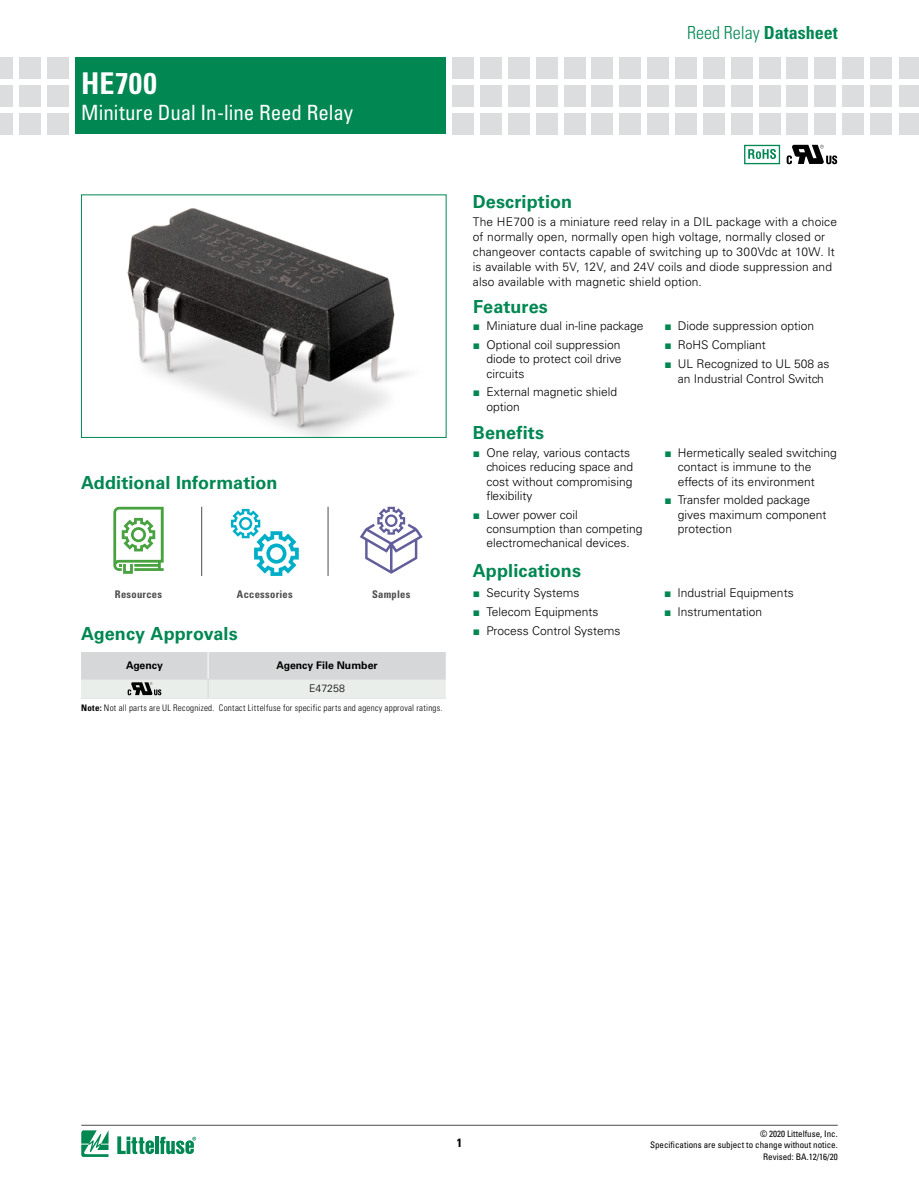
<style>
.page{position:relative;width:919px;height:1191px;background:#fff}
.page>*{position:absolute;margin:0;border:0;box-sizing:border-box;transform-origin:0 0}
.t1{font:700 condensed 30px "Univers LT Std";letter-spacing:.02em;color:#fff}
.t2{font:condensed 21px "Univers LT Std";letter-spacing:-.005em;color:#fff}
.t3{font:700 18px "Univers LT Std";letter-spacing:.005em;color:#008752}
.t4{font:300 condensed 18px "Univers LT Std";color:#008752}
.t5{font:300 12px/14.4px "Univers LT Std";color:#000}
.t6{font:700 condensed 12px "Univers LT Std";color:#000}
.t7{font:700 condensed 10.5px "Univers LT Std";letter-spacing:.025em;color:#4d4d4f}
.t8{font:700 10.5px "Univers LT Std";color:#000}
.t9{font:300 10.5px "Univers LT Std";color:#000}
.t10{font:300 condensed 9px "Univers LT Std";letter-spacing:.025em;color:#000}
.t11{font:condensed 9px/10.8px "Univers LT Std";color:#000;text-align:right}
.s1{font-weight:700}
.s2{font-family:"Arial";font-weight:400;color:#008752}
</style>
<div class="page">
<div style="left:75px;top:57px;width:371px;height:77px;background:#008752"></div>
<div style="left:47px;top:57px;width:22px;height:22px;background:#dcddde"></div>
<div style="left:47px;top:85px;width:22px;height:22px;background:#dcddde"></div>
<div style="left:47px;top:113px;width:22px;height:21px;background:#dcddde"></div>
<div style="left:19px;top:57px;width:22px;height:22px;background:#dcddde"></div>
<div style="left:19px;top:85px;width:22px;height:22px;background:#dcddde"></div>
<div style="left:19px;top:113px;width:22px;height:21px;background:#dcddde"></div>
<div style="left:0;top:57px;width:13px;height:22px;background:#dcddde"></div>
<div style="left:0;top:85px;width:13px;height:22px;background:#dcddde"></div>
<div style="left:0;top:113px;width:13px;height:21px;background:#dcddde"></div>
<div style="left:870px;top:57px;width:21px;height:22px;background:#dcddde"></div>
<div style="left:870px;top:85px;width:21px;height:22px;background:#dcddde"></div>
<div style="left:870px;top:113px;width:21px;height:21px;background:#dcddde"></div>
<div style="left:452px;top:57px;width:22px;height:22px;background:#dcddde"></div>
<div style="left:452px;top:85px;width:22px;height:22px;background:#dcddde"></div>
<div style="left:452px;top:113px;width:22px;height:21px;background:#dcddde"></div>
<div style="left:480px;top:57px;width:21px;height:22px;background:#dcddde"></div>
<div style="left:480px;top:85px;width:21px;height:22px;background:#dcddde"></div>
<div style="left:480px;top:113px;width:21px;height:21px;background:#dcddde"></div>
<div style="left:508px;top:57px;width:21px;height:22px;background:#dcddde"></div>
<div style="left:508px;top:85px;width:21px;height:22px;background:#dcddde"></div>
<div style="left:508px;top:113px;width:21px;height:21px;background:#dcddde"></div>
<div style="left:536px;top:57px;width:21px;height:22px;background:#dcddde"></div>
<div style="left:536px;top:85px;width:21px;height:22px;background:#dcddde"></div>
<div style="left:536px;top:113px;width:21px;height:21px;background:#dcddde"></div>
<div style="left:564px;top:57px;width:21px;height:22px;background:#dcddde"></div>
<div style="left:564px;top:85px;width:21px;height:22px;background:#dcddde"></div>
<div style="left:564px;top:113px;width:21px;height:21px;background:#dcddde"></div>
<div style="left:591px;top:57px;width:22px;height:22px;background:#dcddde"></div>
<div style="left:591px;top:85px;width:22px;height:22px;background:#dcddde"></div>
<div style="left:591px;top:113px;width:22px;height:21px;background:#dcddde"></div>
<div style="left:619px;top:57px;width:22px;height:22px;background:#dcddde"></div>
<div style="left:619px;top:85px;width:22px;height:22px;background:#dcddde"></div>
<div style="left:619px;top:113px;width:22px;height:21px;background:#dcddde"></div>
<div style="left:647px;top:57px;width:21px;height:22px;background:#dcddde"></div>
<div style="left:647px;top:85px;width:21px;height:22px;background:#dcddde"></div>
<div style="left:647px;top:113px;width:21px;height:21px;background:#dcddde"></div>
<div style="left:675px;top:57px;width:21px;height:22px;background:#dcddde"></div>
<div style="left:675px;top:85px;width:21px;height:22px;background:#dcddde"></div>
<div style="left:675px;top:113px;width:21px;height:21px;background:#dcddde"></div>
<div style="left:703px;top:57px;width:21px;height:22px;background:#dcddde"></div>
<div style="left:703px;top:85px;width:21px;height:22px;background:#dcddde"></div>
<div style="left:703px;top:113px;width:21px;height:21px;background:#dcddde"></div>
<div style="left:731px;top:57px;width:21px;height:22px;background:#dcddde"></div>
<div style="left:731px;top:85px;width:21px;height:22px;background:#dcddde"></div>
<div style="left:731px;top:113px;width:21px;height:21px;background:#dcddde"></div>
<div style="left:786px;top:57px;width:22px;height:22px;background:#dcddde"></div>
<div style="left:786px;top:85px;width:22px;height:22px;background:#dcddde"></div>
<div style="left:786px;top:113px;width:22px;height:21px;background:#dcddde"></div>
<div style="left:758px;top:57px;width:22px;height:22px;background:#dcddde"></div>
<div style="left:758px;top:85px;width:22px;height:22px;background:#dcddde"></div>
<div style="left:758px;top:113px;width:22px;height:21px;background:#dcddde"></div>
<div style="left:814px;top:57px;width:21px;height:22px;background:#dcddde"></div>
<div style="left:814px;top:85px;width:21px;height:22px;background:#dcddde"></div>
<div style="left:814px;top:113px;width:21px;height:21px;background:#dcddde"></div>
<div style="left:842px;top:57px;width:21px;height:22px;background:#dcddde"></div>
<div style="left:842px;top:85px;width:21px;height:22px;background:#dcddde"></div>
<div style="left:842px;top:113px;width:21px;height:21px;background:#dcddde"></div>
<div style="left:899px;top:57px;width:19px;height:22px;background:#dcddde"></div>
<div style="left:899px;top:85px;width:19px;height:22px;background:#dcddde"></div>
<div style="left:899px;top:113px;width:19px;height:21px;background:#dcddde"></div>
<hr style="left:81px;top:1124px;width:756px;height:1px;background:#4d4d4f">
<svg style="left:81px;top:1130px;width:27px;height:26px"></svg>
<hr style="left:155px;top:1136px;width:3px;height:18px;background:#008752">
<svg style="left:160px;top:1136px;width:36px;height:18px"></svg>
<svg style="left:117px;top:1136px;width:37px;height:18px"></svg>
<svg style="left:748px;top:149px;width:28px;height:10px"></svg>
<div style="left:744px;top:145px;width:36px;height:19px;border:1px solid #008752"></div>
<svg style="left:786px;top:145px;width:51px;height:19px"></svg>
<img style="left:127px;top:208px;width:282px;height:228px">
<div style="left:81px;top:194px;width:365px;height:244px;border:1px solid #008752"></div>
<hr style="left:201px;top:507px;width:1px;height:69px;background:#4d4d4f">
<hr style="left:327px;top:507px;width:1px;height:69px;background:#4d4d4f">
<svg style="left:113px;top:507px;width:51px;height:67px"></svg>
<svg style="left:231px;top:509px;width:68px;height:67px"></svg>
<svg style="left:360px;top:507px;width:62px;height:67px"></svg>
<hr style="left:81px;top:698px;width:127px;height:1px;background:#e4e6e7">
<hr style="left:208px;top:698px;width:238px;height:1px;background:#e4e6e7">
<svg style="left:81px;top:652px;width:365px;height:46px;background:#dadddc"></svg>
<h1 class="t1" style="left:81px;top:65px;width:77px">HE700</h1>
<h2 class="t2" style="left:81px;top:99px;width:273px">Miniture Dual In-line Reed Relay</h2>
<h3 class="t3" style="left:81px;top:472px;width:198px">Additional Information</h3>
<p class="t7" style="left:115px;top:587px;width:49px">Resources</p>
<p class="t7" style="left:237px;top:587px;width:57px">Accessories</p>
<p class="t7" style="left:372px;top:587px;width:40px">Samples</p>
<h3 class="t3" style="left:81px;top:623px;width:158px">Agency Approvals</h3>
<p class="t8" style="left:126px;top:659px;width:38px">Agency</p>
<p class="t8" style="left:276px;top:659px;width:103px">Agency File Number</p>
<p class="t9" style="left:309px;top:681px;width:37px">E47258</p>
<p class="t10" style="left:81px;top:702px;width:363px"><span class="s1">Note:</span> Not all parts are UL Recognized. Contact Littelfuse for specific parts and agency approval ratings.</p>
<h3 class="t3" style="left:473px;top:191px;width:101px">Description</h3>
<h3 class="t4" style="left:687px;top:22px;width:152px">Reed Relay <span class="s1">Datasheet</span></h3>
<p class="t5" style="left:473px;top:214px;width:365px;line-height:15px">The HE700 is a miniature reed relay in a DIL package with a choice of normally open, normally open high voltage, normally closed or changeover contacts capable of switching up to 300Vdc at 10W. It is available with 5V, 12V, and 24V coils and diode suppression and also available with magnetic shield option.</p>
<h3 class="t3" style="left:473px;top:296px;width:76px">Features</h3>
<p class="t5" style="left:473px;top:319px;width:172px"><span class="s2">■</span> Miniature dual in-line package</p>
<p class="t5" style="left:486px;top:337px;width:137px;text-align:justify;text-indent:-14px"><span class="s2">■</span> Optional coil suppression diode to protect coil drive circuits</p>
<p class="t5" style="left:486px;top:385px;width:132px;text-indent:-14px"><span class="s2">■</span> External magnetic shield option</p>
<h3 class="t3" style="left:473px;top:422px;width:73px">Benefits</h3>
<p class="t5" style="left:486px;top:445px;width:148px;text-indent:-14px"><span class="s2">■</span> One relay, various contacts choices reducing space and cost without compromising flexibility</p>
<p class="t5" style="left:486px;top:507px;width:158px;text-indent:-14px"><span class="s2">■</span> Lower power coil consumption than competing electromechanical devices.</p>
<h3 class="t3" style="left:473px;top:560px;width:110px">Applications</h3>
<p class="t5" style="left:473px;top:586px;width:108px"><span class="s2">■</span> Security Systems</p>
<p class="t5" style="left:473px;top:604px;width:127px"><span class="s2">■</span> Telecom Equipments</p>
<p class="t5" style="left:473px;top:623px;width:149px"><span class="s2">■</span> Process Control Systems</p>
<p class="t5" style="left:664px;top:319px;width:151px"><span class="s2">■</span> Diode suppression option</p>
<p class="t5" style="left:664px;top:337px;width:103px"><span class="s2">■</span> RoHS Compliant</p>
<p class="t5" style="left:678px;top:356px;width:153px;line-height:15px;text-indent:-14px"><span class="s2">■</span> UL Recognized to UL 508 as an Industrial Control Switch</p>
<p class="t5" style="left:678px;top:445px;width:160px;text-indent:-14px"><span class="s2">■</span> Hermetically sealed switching contact is immune to the effects of its environment</p>
<p class="t5" style="left:678px;top:493px;width:150px;text-indent:-14px"><span class="s2">■</span> Transfer molded package gives maximum component protection</p>
<p class="t5" style="left:664px;top:586px;width:131px"><span class="s2">■</span> Industrial Equipments</p>
<p class="t5" style="left:664px;top:604px;width:100px"><span class="s2">■</span> Instrumentation</p>
<p class="t6" style="left:457px;top:1134px;width:7px">1</p>
<p class="t11" style="left:650px;top:1128px;width:189px">© 2020 Littelfuse, Inc.<br>Specifications are subject to change without notice.</p>
<p class="t11" style="left:763px;top:1150px;width:76px">Revised: BA.12/16/20</p>
</div>
